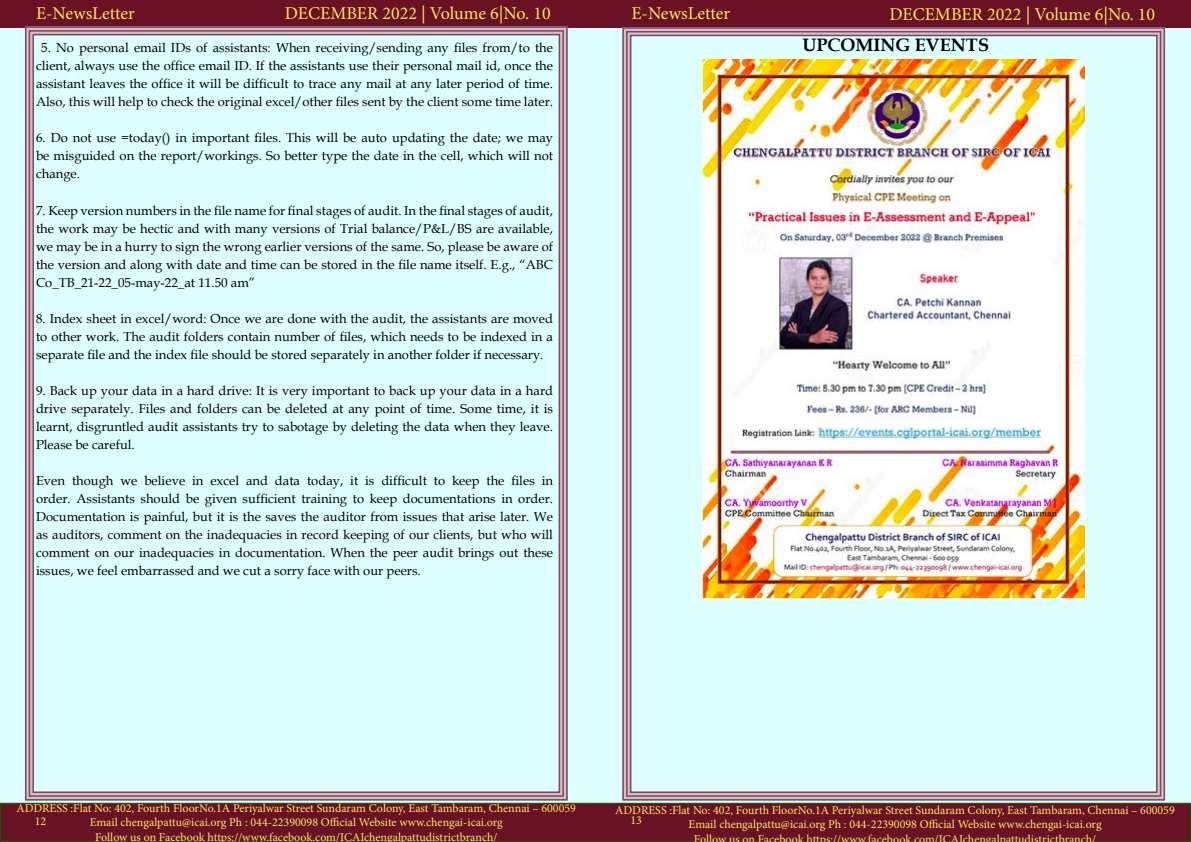
<style>
.page{position:relative;width:1191px;height:842px;background:#fff}
.page>*{position:absolute;margin:0;border:0;box-sizing:border-box;transform-origin:0 0}
.t1{font:18px "Minion Pro";color:#fce85d}
.t2{font:700 18px "Book Antiqua";color:#000}
.t3{font:13px/18px "Book Antiqua";color:#000;text-align:justify}
.t4{font:12px/14.4px "Minion Pro";color:#fce85d;text-align:center}
</style>
<div class="page">
<div style="left:0;top:2px;width:1191px;height:801px;background:#deffff"></div>
<div style="left:0;top:1px;width:1190px;height:27px;background:#6a1224"></div>
<div style="left:0;top:803px;width:1191px;height:39px;background:#6a1225;border:1px solid #006200"></div>
<div style="left:24px;top:26px;width:544px;height:775px;background:#deffff"></div>
<svg style="left:621px;top:27px;width:544px;height:774px;background:#d8f1f2"></svg>
<img style="left:702px;top:60px;width:382px;height:539px">
<h1 class="t1" style="left:36px;top:1px;width:100px">E-NewsLetter</h1>
<h1 class="t1" style="left:285px;top:1px;width:267px">DECEMBER 2022 | Volume 6|No. 10</h1>
<p class="t3" style="left:36px;top:39px;width:518px;text-align:center">5. No personal email IDs of assistants: When receiving/sending any files from/to the client, always use the office email ID. If the assistants use their personal mail id, once the assistant leaves the office it will be difficult to trace any mail at any later period of time.<br>Also, this will help to check the original excel/other files sent by the client some time later.</p>
<p class="t3" style="left:36px;top:129px;width:518px">6. Do not use =today() in important files. This will be auto updating the date; we may be misguided on the report/workings. So better type the date in the cell, which will not change.</p>
<p class="t3" style="left:36px;top:201px;width:518px">7. Keep version numbers in the file name for final stages of audit. In the final stages of audit, the work may be hectic and with many versions of Trial balance/P&amp;L/BS are available, we may be in a hurry to sign the wrong earlier versions of the same. So, please be aware of the version and along with date and time can be stored in the file name itself. E.g., “ABC Co_TB_21-22_05-may-22_at 11.50 am”</p>
<p class="t3" style="left:36px;top:309px;width:518px">8. Index sheet in excel/word: Once we are done with the audit, the assistants are moved to other work. The audit folders contain number of files, which needs to be indexed in a separate file and the index file should be stored separately in another folder if necessary.</p>
<p class="t3" style="left:36px;top:381px;width:518px">9. Back up your data in a hard drive: It is very important to back up your data in a hard drive separately. Files and folders can be deleted at any point of time. Some time, it is learnt, disgruntled audit assistants try to sabotage by deleting the data when they leave.<br>Please be careful.</p>
<p class="t3" style="left:36px;top:471px;width:518px">Even though we believe in excel and data today, it is difficult to keep the files in order. Assistants should be given sufficient training to keep documentations in order.<br>Documentation is painful, but it is the saves the auditor from issues that arise later. We as auditors, comment on the inadequacies in record keeping of our clients, but who will comment on our inadequacies in documentation. When the peer audit brings out these issues, we feel embarrassed and we cut a sorry face with our peers.</p>
<h1 class="t1" style="left:631px;top:1px;width:100px">E-NewsLetter</h1>
<h1 class="t1" style="left:889px;top:2px;width:267px">DECEMBER 2022 | Volume 6|No. 10</h1>
<h1 class="t2" style="left:802px;top:33px;width:188px">UPCOMING EVENTS</h1>
<p class="t4" style="left:16px;top:801px;width:561px">ADDRESS :Flat No: 402, Fourth FloorNo.1A Periyalwar Street Sundaram Colony, East Tambaram, Chennai – 600059<br>Email chengalpattu@icai.org Ph : 044-22390098 Official Website www.chengai-icai.org<br>Follow us on Facebook https://www.facebook.com/ICAIchengalpattudistrictbranch/</p>
<p class="t4" style="left:35px;top:814px;width:13px">12</p>
<p class="t4" style="left:615px;top:803px;width:561px">ADDRESS :Flat No: 402, Fourth FloorNo.1A Periyalwar Street Sundaram Colony, East Tambaram, Chennai – 600059<br>Email chengalpattu@icai.org Ph : 044-22390098 Official Website www.chengai-icai.org<br>Follow us on Facebook https://wwwfacebook com/ICAIchengalpattudistrictbranch/</p>
<p class="t4" style="left:630px;top:813px;width:13px">13</p>
</div>
